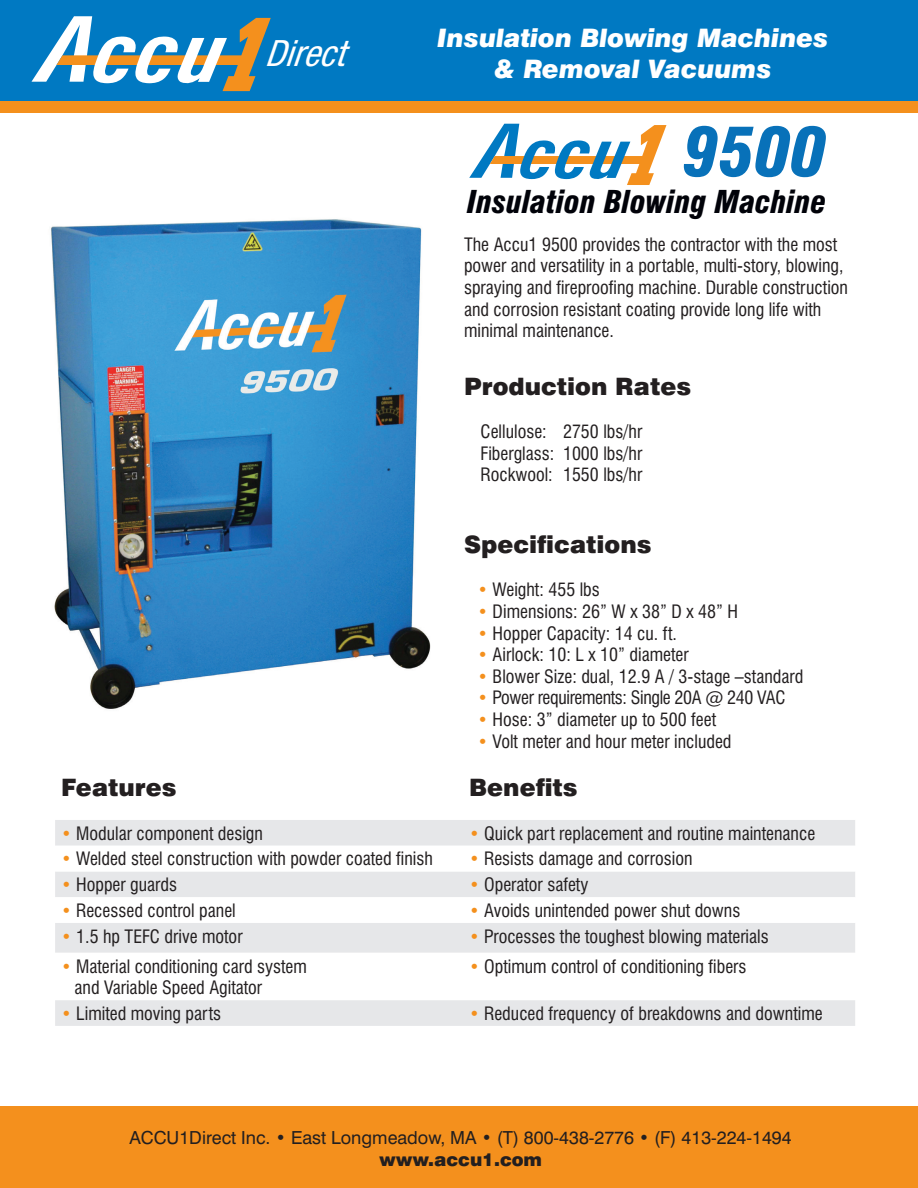
<style>
.page{position:relative;width:918px;height:1188px;background:#fff}
.page>*{position:absolute;margin:0;border:0;box-sizing:border-box;transform-origin:0 0}
.t1{font:italic 900 condensed 66.75px "Swiss 721 BT";color:#0871b9}
.t2{font:italic condensed 36.3px "Helvetica Neue";color:#fff}
.t3{font:italic 900 condensed 30.75px "Swiss 721 BT";color:#010209}
.t4{font:italic 900 25.5px/30.6px "Swiss 721 BT";color:#fff;text-align:center}
.t5{font:900 24px "Swiss 721 BT";color:#231f20}
.t6{font:condensed 18px/21.6px "Swiss 721 BT";color:#231f20}
.t7{font:18px/21.6px "Swiss 721 BT";color:#231f20;text-align:center}
.t8{font:condensed 18px "Swiss 721 BT";letter-spacing:-.02em;color:#231f20}
.s1{color:#f4901d}
.s2{font-stretch:condensed}
.s3{font-weight:900}
</style>
<div class="page">
<div style="left:55px;top:820px;width:800px;height:206px;background:#e6e7e9"></div>
<svg style="left:55px;top:846px;width:800px;height:154px"></svg>
<img style="left:51px;top:219px;width:380px;height:490px">
<svg style="left:469px;top:124px;width:197px;height:61px"></svg>
<div style="left:0;top:0;width:918px;height:108px;background:#0079c2"></div>
<svg style="left:32px;top:16px;width:239px;height:75px"></svg>
<div style="left:0;top:102px;width:918px;height:11px;background:#f4901d"></div>
<div style="left:0;top:1107px;width:918px;height:81px;background:#f4901d"></div>
<h2 class="t2" style="left:264px;top:32px;width:81px">Direct</h2>
<h3 class="t4" style="left:437px;top:23px;width:393px">Insulation Blowing Machines &amp; Removal Vacuums</h3>
<h1 class="t1" style="left:683px;top:112px;width:145px">9500</h1>
<h3 class="t3" style="left:467px;top:184px;width:361px">Insulation Blowing Machine</h3>
<p class="t6" style="left:464px;top:233px;width:386px">The Accu1 9500 provides the contractor with the most power and versatility in a portable, multi-story, blowing, spraying and fireproofing machine. Durable construction and corrosion resistant coating provide long life with minimal maintenance.</p>
<h3 class="t5" style="left:464px;top:372px;width:229px">Production Rates</h3>
<p class="t6" style="left:481px;top:421px;width:163px;text-align:justify">Cellulose: 2750 lbs/hr Fiberglass: 1000 lbs/hr Rockwool: 1550 lbs/hr</p>
<h3 class="t5" style="left:464px;top:530px;width:189px">Specifications</h3>
<p class="t6" style="left:478px;top:579px;width:124px"><span class="s1">•</span> Weight: 455 lbs</p>
<p class="t6" style="left:478px;top:601px;width:262px"><span class="s1">•</span> Dimensions: 26” W x 38” D x 48” H</p>
<p class="t6" style="left:478px;top:622px;width:201px"><span class="s1">•</span> Hopper Capacity: 14 cu. ft.</p>
<p class="t6" style="left:478px;top:644px;width:213px"><span class="s1">•</span> Airlock: 10: L x 10” diameter</p>
<p class="t6" style="left:478px;top:665px;width:327px"><span class="s1">•</span> Blower Size: dual, 12.9 A / 3-stage –standard</p>
<p class="t8" style="left:478px;top:687px;width:309px"><span class="s1">•</span> Power requirements: Single 20A @ 240 VAC</p>
<p class="t6" style="left:478px;top:709px;width:240px"><span class="s1">•</span> Hose: 3” diameter up to 500 feet</p>
<p class="t6" style="left:478px;top:730px;width:256px"><span class="s1">•</span> Volt meter and hour meter included</p>
<h3 class="t5" style="left:61px;top:773px;width:117px">Features</h3>
<h3 class="t5" style="left:469px;top:773px;width:110px">Benefits</h3>
<p class="t6" style="left:61px;top:822px;width:203px"><span class="s1">•</span> Modular component design</p>
<p class="t6" style="left:469px;top:822px;width:348px"><span class="s1">•</span> Quick part replacement and routine maintenance</p>
<p class="t6" style="left:61px;top:848px;width:373px"><span class="s1">•</span> Welded steel construction with powder coated finish</p>
<p class="t6" style="left:469px;top:848px;width:225px"><span class="s1">•</span> Resists damage and corrosion</p>
<p class="t6" style="left:61px;top:874px;width:117px"><span class="s1">•</span> Hopper guards</p>
<p class="t6" style="left:469px;top:874px;width:121px"><span class="s1">•</span> Operator safety</p>
<p class="t6" style="left:61px;top:900px;width:176px"><span class="s1">•</span> Recessed control panel</p>
<p class="t6" style="left:469px;top:900px;width:273px"><span class="s1">•</span> Avoids unintended power shut downs</p>
<p class="t6" style="left:61px;top:925px;width:183px"><span class="s1">•</span> 1.5 hp TEFC drive motor</p>
<p class="t6" style="left:469px;top:925px;width:301px"><span class="s1">•</span> Processes the toughest blowing materials</p>
<p class="t6" style="left:75px;top:955px;width:234px;text-indent:-13px"><span class="s1">•</span> Material conditioning card system and Variable Speed Agitator</p>
<p class="t6" style="left:469px;top:955px;width:279px"><span class="s1">•</span> Optimum control of conditioning fibers</p>
<p class="t6" style="left:61px;top:1003px;width:162px"><span class="s1">•</span> Limited moving parts</p>
<p class="t6" style="left:469px;top:1003px;width:355px"><span class="s1">•</span> Reduced frequency of breakdowns and downtime</p>
<p class="t7" style="left:130px;top:1127px;width:664px">ACCU1Direct Inc. <span class="s2">•</span> East Longmeadow, MA <span class="s2">•</span> (T) 800-438-2776 <span class="s2">•</span> (F) 413-224-1494 <span class="s3">www.accu1.com</span></p>
</div>
